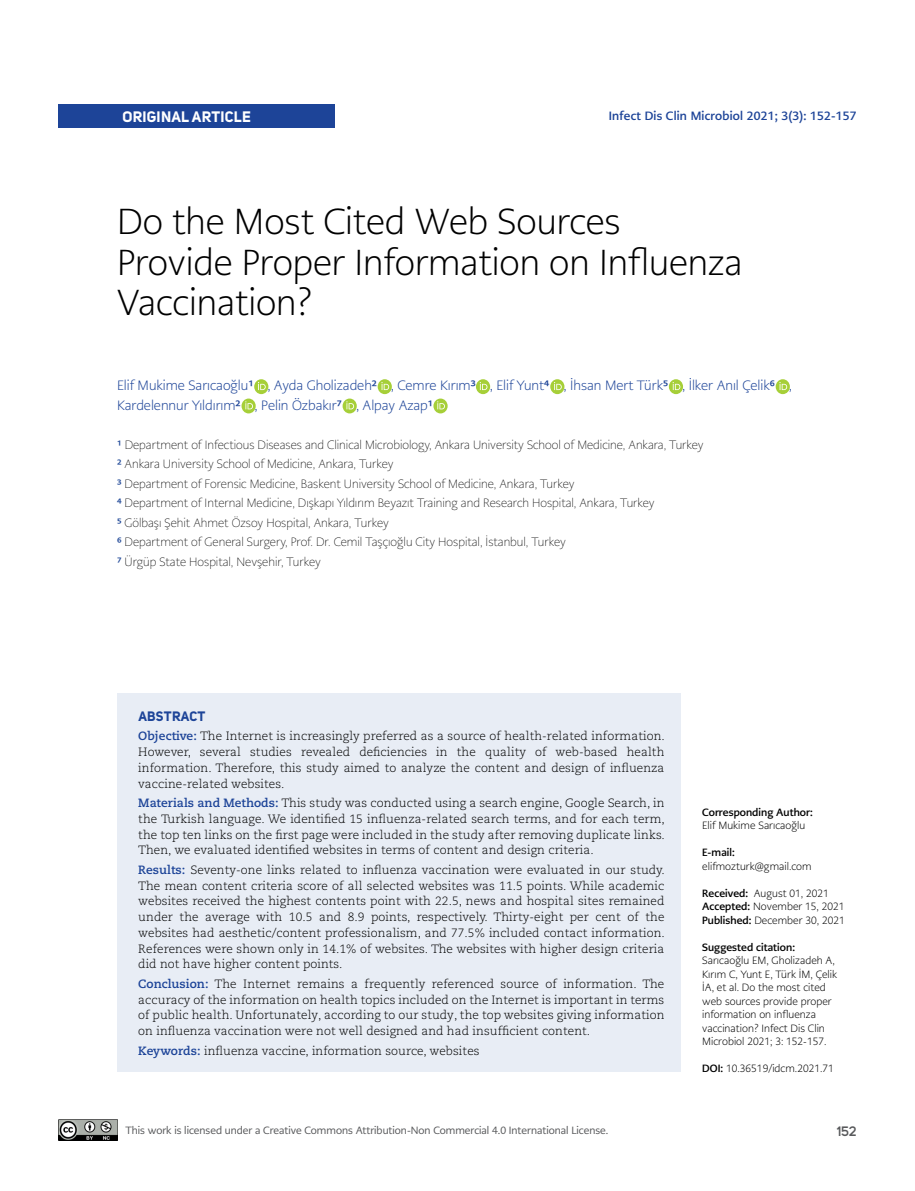
<style>
.page{position:relative;width:915px;height:1191px;background:#fff}
.page>*{position:absolute;margin:0;border:0;box-sizing:border-box;transform-origin:0 0}
.t1{font:300 36px/40.5px "PMN Caecilia Sans Head";color:#000}
.t2{font:700 15px "Uni Sans";letter-spacing:.02em;color:#fff}
.t3{font:300 13.5px/19.5px "PMN Caecilia Sans Head";color:#1d4498}
.t4{font:700 13.5px "Uni Sans";letter-spacing:.02em;color:#1d4498}
.t5{font:600 13.5px "Uni Sans";color:#58595b}
.t6{font:300 12px/15.8px "Caecilia LT Pro 45";letter-spacing:.005em;color:#000;text-align:justify}
.t7{font:200 12px/19.5px "PMN Caecilia Sans Head";color:#000101}
.t8{font:700 12px "PMN Caecilia Sans Head";letter-spacing:.02em;color:#1d4498}
.t9{font:300 10.5px/13.5px "PMN Caecilia Sans Head";letter-spacing:.005em;color:#000}
.t10{font:10.5px "PMN Caecilia Sans Head";color:#58595b}
.t11{font:700 10.5px "PMN Caecilia Sans Head";letter-spacing:.005em;color:#000}
.s1{font-weight:700}
.s2{font-weight:700;color:#1e4797}
.s3{font-family:"Caecilia LT Pro 75";font-weight:700;color:#1d4498}
</style>
<div class="page">
<div style="left:58px;top:104px;width:277px;height:24px;background:#1d4498"></div>
<img style="left:58px;top:1119px;width:59px;height:21px">
<div style="left:254px;top:379px;width:14px;height:15px;background:#a6cf38;border-radius:50%"></div>
<svg style="left:258px;top:382px;width:7px;height:8px"></svg>
<svg style="left:241px;top:398px;width:14px;height:15px"></svg>
<svg style="left:245px;top:401px;width:8px;height:8px"></svg>
<svg style="left:342px;top:398px;width:14px;height:15px"></svg>
<svg style="left:346px;top:401px;width:8px;height:8px"></svg>
<svg style="left:433px;top:398px;width:14px;height:15px"></svg>
<svg style="left:437px;top:401px;width:8px;height:8px"></svg>
<svg style="left:377px;top:379px;width:15px;height:15px"></svg>
<svg style="left:381px;top:382px;width:8px;height:8px"></svg>
<svg style="left:476px;top:379px;width:14px;height:15px"></svg>
<svg style="left:479px;top:382px;width:8px;height:8px"></svg>
<svg style="left:550px;top:379px;width:14px;height:15px"></svg>
<svg style="left:554px;top:382px;width:7px;height:8px"></svg>
<svg style="left:668px;top:379px;width:14px;height:15px"></svg>
<svg style="left:672px;top:382px;width:8px;height:8px"></svg>
<svg style="left:775px;top:379px;width:14px;height:15px"></svg>
<svg style="left:779px;top:382px;width:7px;height:8px"></svg>
<div style="left:117px;top:693px;width:563px;height:378px;background:#e8edf5"></div>
<p class="t2" style="left:122px;top:107px;width:130px">ORIGINAL ARTICLE</p>
<p class="t8" style="left:608px;top:108px;width:249px">Infect Dis Clin Microbiol 2021; 3(3): 152-157</p>
<h1 class="t1" style="left:117px;top:201px;width:626px">Do the Most Cited Web Sources<br>Provide Proper Information on Influenza<br>Vaccination?</h1>
<p class="t3" style="left:117px;top:375px;width:676px">Elif Mukime Sarıcaoğlu<span class="s1">1</span> , Ayda Gholizadeh<span class="s1">2</span> , Cemre Kırım<span class="s1">3</span> , Elif Yunt<span class="s1">4</span> , İhsan Mert Türk<span class="s1">5</span> , İlker Anıl Çelik<span class="s1">6</span> ,<br>Kardelennur Yıldırım<span class="s1">2</span> , Pelin Özbakır<span class="s1">7</span> , Alpay Azap<span class="s1">1</span></p>
<p class="t7" style="left:117px;top:435px;width:588px"><span class="s2">1</span> Department of Infectious Diseases and Clinical Microbiology, Ankara University School of Medicine, Ankara, Turkey <span class="s2">2</span> Ankara University School of Medicine, Ankara, Turkey<br><span class="s2">3</span> Department of Forensic Medicine, Baskent University School of Medicine, Ankara, Turkey<br><span class="s2">4</span> Department of Internal Medicine, Dışkapı Yıldırım Beyazıt Training and Research Hospital, Ankara, Turkey<br><span class="s2">5</span> Gölbaşı Şehit Ahmet Özsoy Hospital, Ankara, Turkey<br><span class="s2">6</span> Department of General Surgery, Prof. Dr. Cemil Taşçıoğlu City Hospital, İstanbul, Turkey<br><span class="s2">7</span> Ürgüp State Hospital, Nevşehir, Turkey</p>
<p class="t4" style="left:138px;top:707px;width:69px">ABSTRACT</p>
<p class="t6" style="left:138px;top:728px;width:528px"><span class="s3">Objective:</span> The Internet is increasingly preferred as a source of health-related information.<br>However, several studies revealed deficiencies in the quality of web-based health information. Therefore, this study aimed to analyze the content and design of influenza vaccine-related websites.</p>
<p class="t6" style="left:138px;top:795px;width:528px"><span class="s3">Materials and Methods:</span> This study was conducted using a search engine, Google Search, in the Turkish language. We identified 15 influenza-related search terms, and for each term, the top ten links on the first page were included in the study after removing duplicate links.<br>Then, we evaluated identified websites in terms of content and design criteria.</p>
<p class="t6" style="left:138px;top:861px;width:528px"><span class="s3">Results:</span> Seventy-one links related to influenza vaccination were evaluated in our study.<br>The mean content criteria score of all selected websites was 11.5 points. While academic websites received the highest contents point with 22.5, news and hospital sites remained under the average with 10.5 and 8.9 points, respectively. Thirty-eight per cent of the websites had aesthetic/content professionalism, and 77.5% included contact information.<br>References were shown only in 14.1% of websites. The websites with higher design criteria did not have higher content points.</p>
<p class="t6" style="left:138px;top:975px;width:527px"><span class="s3">Conclusion:</span> The Internet remains a frequently referenced source of information. The accuracy of the information on health topics included on the Internet is important in terms of public health. Unfortunately, according to our study, the top websites giving information on influenza vaccination were not well designed and had insufficient content.</p>
<p class="t6" style="left:138px;top:1042px;width:343px"><span class="s3">Keywords:</span> influenza vaccine, information source, websites</p>
<p class="t10" style="left:125px;top:1123px;width:484px">This work is licensed under a Creative Commons Attribution-Non Commercial 4.0 International License.</p>
<p class="t11" style="left:702px;top:805px;width:112px">Corresponding Author:</p>
<p class="t9" style="left:702px;top:819px;width:105px">Elif Mukime Sarıcaoğlu</p>
<p class="t11" style="left:702px;top:845px;width:34px">E-mail:</p>
<p class="t9" style="left:702px;top:859px;width:111px">elifmozturk@gmail.com</p>
<p class="t9" style="left:702px;top:886px;width:144px"><span class="s1">Received:</span> August 01, 2021<br><span class="s1">Accepted:</span> November 15, 2021<br><span class="s1">Published:</span> December 30, 2021</p>
<p class="t11" style="left:702px;top:940px;width:94px">Suggested citation:</p>
<p class="t9" style="left:702px;top:954px;width:136px">Sarıcaoğlu EM, Gholizadeh A,<br>Kırım C, Yunt E, Türk İM, Çelik<br>İA, et al. Do the most cited web sources provide proper information on influenza vaccination? Infect Dis Clin<br>Microbiol 2021; 3: 152-157.</p>
<p class="t9" style="left:702px;top:1062px;width:133px"><span class="s1">DOI:</span> 10.36519/idcm.2021.71</p>
<p class="t5" style="left:836px;top:1123px;width:21px">152</p>
</div>
